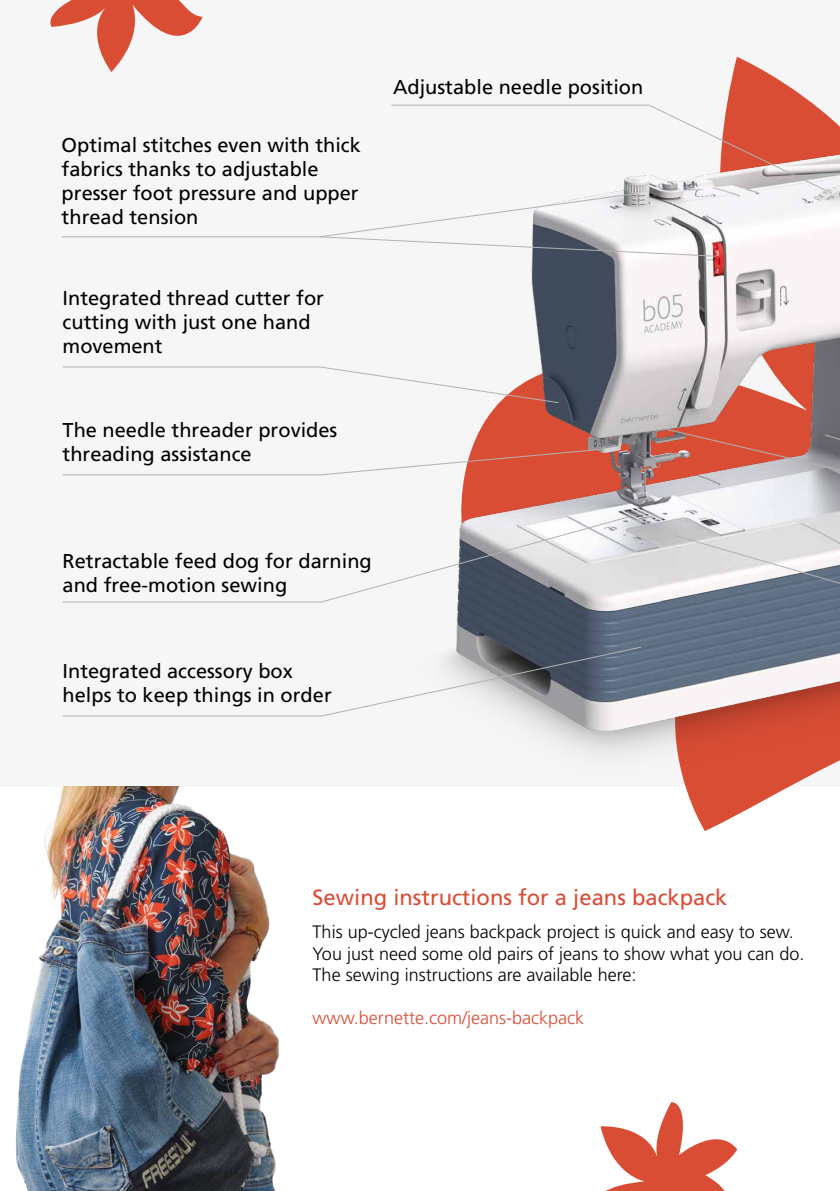
<style>
.page{position:relative;width:840px;height:1191px;background:#fff}
.page>*{position:absolute;margin:0;border:0;box-sizing:border-box;transform-origin:0 0}
.t1{font:22px "Frutiger LT Com";color:#da4d35}
.t2{font:20px/24px "Frutiger LT Com";color:#000}
.t3{font:300 18px/21.6px "Frutiger LT Std";color:#000}
.t4{font:300 18px "Frutiger LT Std";color:#da4c35}
</style>
<div class="page">
<div style="left:0;top:0;width:839px;height:786px;background:#f6f6f6"></div>
<svg style="left:431px;top:57px;width:384px;height:774px"></svg>
<img style="left:203px;top:119px;width:636px;height:692px">
<svg style="left:50px;top:0;width:152px;height:72px"></svg>
<svg style="left:600px;top:1102px;width:138px;height:89px"></svg>
<img style="left:15px;top:786px;width:382px;height:405px">
<svg style="left:62px;top:516px;width:566px;height:86px"></svg>
<svg style="left:62px;top:449px;width:539px;height:26px"></svg>
<svg style="left:62px;top:366px;width:496px;height:37px"></svg>
<svg style="left:62px;top:646px;width:579px;height:70px"></svg>
<svg style="left:61px;top:105px;width:771px;height:152px"></svg>
<svg style="left:665px;top:429px;width:174px;height:292px"></svg>
<p class="t2" style="left:62px;top:133px;width:300px">Optimal stitches even with thick fabrics thanks to adjustable presser foot pressure and upper thread tension</p>
<p class="t2" style="left:62px;top:286px;width:263px">Integrated thread cutter for cutting with just one hand movement</p>
<p class="t2" style="left:62px;top:418px;width:276px">The needle threader provides threading assistance</p>
<p class="t2" style="left:393px;top:75px;width:252px">Adjustable needle position</p>
<p class="t2" style="left:62px;top:549px;width:310px">Retractable feed dog for darning and free-motion sewing</p>
<p class="t2" style="left:62px;top:659px;width:270px">Integrated accessory box helps to keep things in order</p>
<p class="t1" style="left:312px;top:884px;width:416px">Sewing instructions for a jeans backpack</p>
<p class="t3" style="left:312px;top:921px;width:493px">This up-cycled jeans backpack project is quick and easy to sew.<br>You just need some old pairs of jeans to show what you can do.<br>The sewing instructions are available here:</p>
<p class="t4" style="left:312px;top:1008px;width:273px">www.bernette.com/jeans-backpack</p>
</div>
